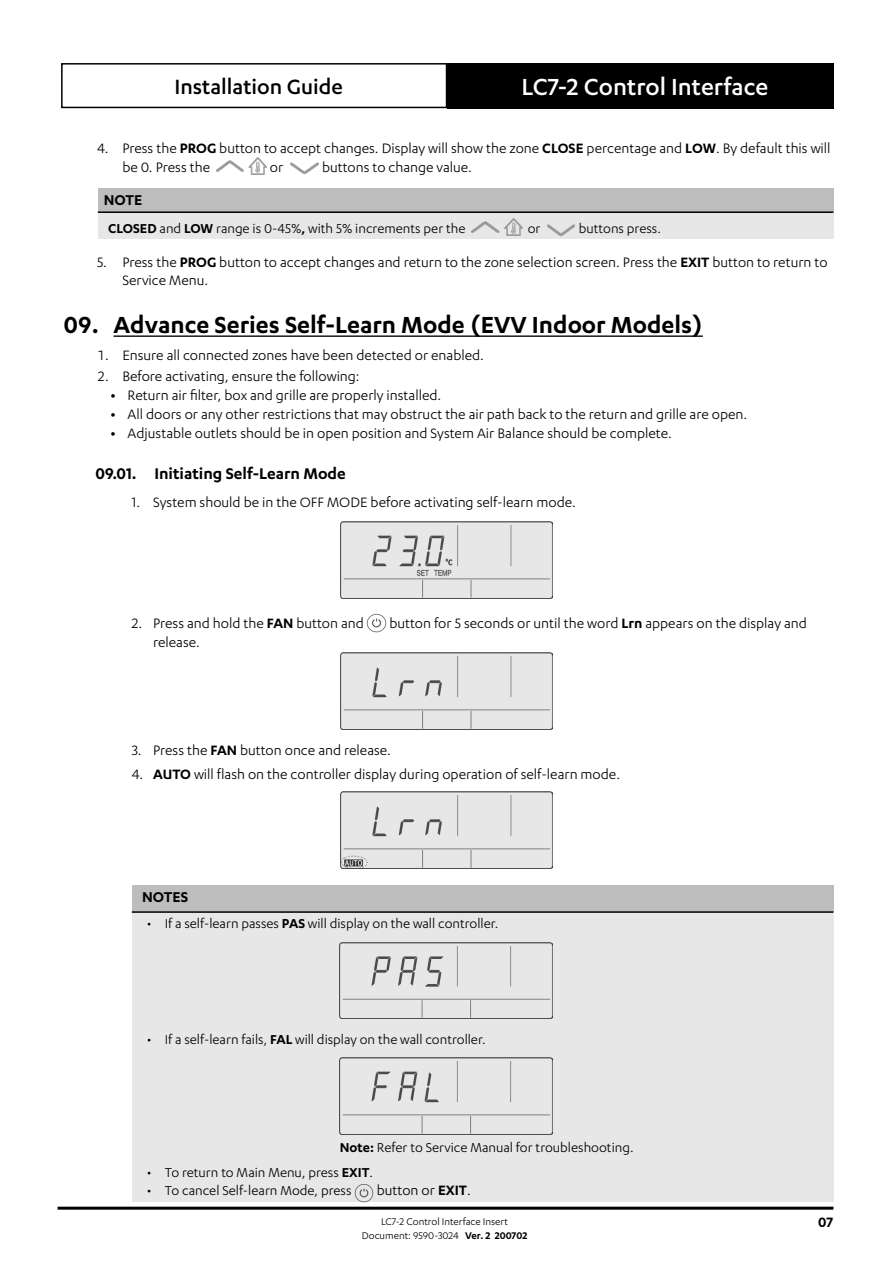
<style>
.page{position:relative;width:893px;height:1263px;background:#fff}
.page>*{position:absolute;margin:0;border:0;box-sizing:border-box;transform-origin:0 0}
.t1{font:600 27px "Karbon";color:#000}
.t2{font:500 27px "Karbon";color:#fff}
.t3{font:500 24px "Karbon";color:#000}
.t4{font:600 18px "Karbon";color:#000}
.NOTES_Title{font:600 16.5px "Karbon";color:#000}
.t5{font:15.75px/18.9px "Karbon";color:#000}
.t6{font:600 15.75px "Karbon";color:#000}
.NOTES_Content{font:15px "Karbon";color:#000}
.t7{font:11.25px "Karbon";color:#000}
.s1{font-weight:600}
</style>
<div class="page">
<div style="left:61px;top:63px;width:386px;height:45px;border:2px solid #000"></div>
<div style="left:447px;top:63px;width:386px;height:45px;background:#000"></div>
<hr style="left:58px;top:1207px;width:775px;height:3px;background:#000">
<hr style="left:114px;top:335px;width:589px;height:2px;background:#000">
<img style="left:216px;top:157px;width:51px;height:17px">
<img style="left:290px;top:162px;width:28px;height:13px">
<div style="left:98px;top:188px;width:735px;height:24px;background:#bdbdbd"></div>
<div style="left:98px;top:212px;width:735px;height:27px;background:#e7e7e7"></div>
<hr style="left:98px;top:211px;width:735px;height:2px;background:#000">
<img style="left:471px;top:218px;width:51px;height:17px">
<img style="left:547px;top:224px;width:28px;height:12px">
<img style="left:340px;top:522px;width:213px;height:76px">
<img style="left:367px;top:613px;width:19px;height:20px">
<img style="left:340px;top:653px;width:213px;height:76px">
<img style="left:340px;top:792px;width:213px;height:76px">
<div style="left:132px;top:885px;width:701px;height:27px;background:#bdbdbd"></div>
<div style="left:132px;top:912px;width:701px;height:289px;background:#e7e7e7"></div>
<hr style="left:132px;top:911px;width:701px;height:2px;background:#000">
<img style="left:340px;top:942px;width:212px;height:76px">
<img style="left:340px;top:1057px;width:212px;height:77px">
<img style="left:354px;top:1184px;width:20px;height:18px">
<h2 class="t3" style="left:174px;top:73px;width:170px">Installation Guide</h2>
<h1 class="t2" style="left:521px;top:71px;width:248px">LC7-2 Control Interface</h1>
<p class="t5" style="left:122px;top:138px;width:710px;text-indent:-25px">4. Press the <span class="s1">PROG</span> button to accept changes. Display will show the zone <span class="s1">CLOSE</span> percentage and <span class="s1">LOW</span>. By default this will be 0. Press the</p>
<p class="t5" style="left:270px;top:157px;width:15px">or</p>
<p class="t5" style="left:322px;top:157px;width:151px">buttons to change value.</p>
<p class="NOTES_Title" style="left:104px;top:191px;width:40px">NOTE</p>
<p class="NOTES_Content" style="left:108px;top:220px;width:359px"><span class="s1">CLOSED</span> and <span class="s1">LOW</span> range is 0-45%<span class="s1">,</span> with 5% increments per the</p>
<p class="NOTES_Content" style="left:528px;top:220px;width:14px">or</p>
<p class="NOTES_Content" style="left:579px;top:220px;width:84px">buttons press.</p>
<p class="t5" style="left:122px;top:253px;width:707px;line-height:18px;text-indent:-25px">5. Press the <span class="s1">PROG</span> button to accept changes and return to the zone selection screen. Press the <span class="s1">EXIT</span> button to return to<br>Service Menu.</p>
<p class="t1" style="left:64px;top:310px;width:641px">09. Advance Series Self-Learn Mode (EVV Indoor Models)</p>
<p class="t5" style="left:97px;top:345px;width:388px">1. Ensure all connected zones have been detected or enabled.</p>
<p class="t5" style="left:97px;top:366px;width:264px">2. Before activating, ensure the following:</p>
<p class="t5" style="left:111px;top:386px;width:332px"><span class="s1">•</span> Return air filter, box and grille are properly installed.</p>
<p class="t5" style="left:111px;top:404px;width:638px"><span class="s1">•</span> All doors or any other restrictions that may obstruct the air path back to the return and grille are open.</p>
<p class="t5" style="left:111px;top:423px;width:563px"><span class="s1">•</span> Adjustable outlets should be in open position and System Air Balance should be complete.</p>
<p class="t4" style="left:96px;top:463px;width:252px">09.01. Initiating Self-Learn Mode</p>
<p class="t5" style="left:132px;top:492px;width:446px">1. System should be in the OFF MODE before activating self-learn mode.</p>
<p class="t5" style="left:132px;top:613px;width:234px">2. Press and hold the <span class="s1">FAN</span> button and</p>
<p class="t5" style="left:389px;top:613px;width:419px">button for 5 seconds or until the word <span class="s1">Lrn</span> appears on the display and</p>
<p class="t5" style="left:153px;top:632px;width:48px">release.</p>
<p class="t5" style="left:132px;top:741px;width:261px">3. Press the <span class="s1">FAN</span> button once and release.</p>
<p class="t5" style="left:132px;top:764px;width:490px">4. <span class="s1">AUTO</span> will flash on the controller display during operation of self-learn mode.</p>
<p class="NOTES_Title" style="left:142px;top:888px;width:48px">NOTES</p>
<p class="NOTES_Content" style="left:147px;top:915px;width:353px">• If a self-learn passes <span class="s1">PAS</span> will display on the wall controller.</p>
<p class="NOTES_Content" style="left:147px;top:1031px;width:340px">• If a self-learn fails, <span class="s1">FAL</span> will display on the wall controller.</p>
<p class="NOTES_Content" style="left:340px;top:1139px;width:295px"><span class="s1">Note:</span> Refer to Service Manual for troubleshooting.</p>
<p class="NOTES_Content" style="left:147px;top:1164px;width:228px">• To return to Main Menu, press <span class="s1">EXIT</span>.</p>
<p class="NOTES_Content" style="left:147px;top:1182px;width:206px">• To cancel Self-learn Mode, press</p>
<p class="t5" style="left:377px;top:1181px;width:96px">button or <span class="s1">EXIT</span>.</p>
<p class="t7" style="left:381px;top:1216px;width:128px">LC7-2 Control Interface Insert</p>
<p class="t6" style="left:818px;top:1213px;width:17px">07</p>
<p class="t7" style="left:362px;top:1229px;width:167px">Document: 9590-3024 <span class="s1">Ver. 2 200702</span></p>
</div>
